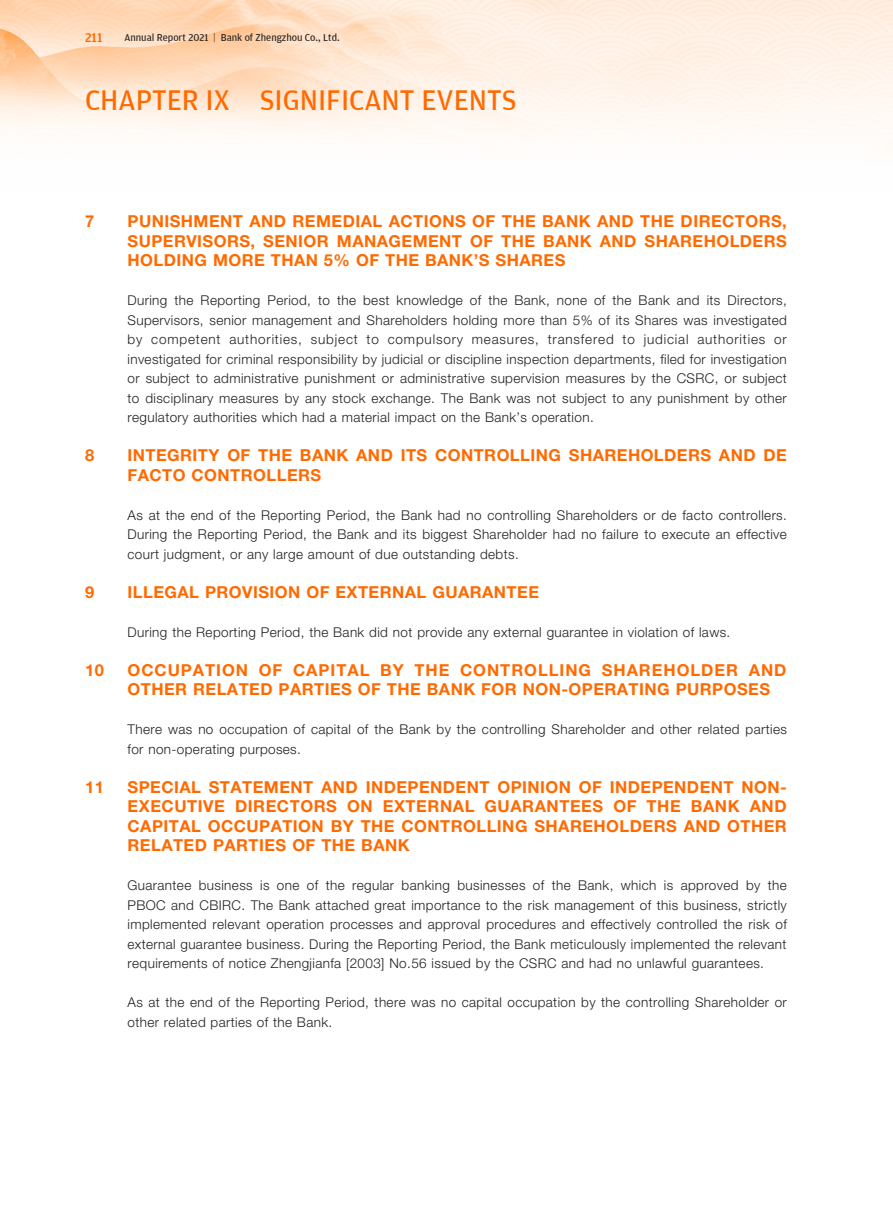
<style>
.page{position:relative;width:893px;height:1212px;background:#fff}
.page>*{position:absolute;margin:0;border:0;box-sizing:border-box;transform-origin:0 0}
.t1{font:30px "Amplitude";color:#ff6a00}
.t2{font:700 16.5px/19.5px "Helvetica Neue LT Std";letter-spacing:.03em;color:#ff6a00}
.t3{font:700 16.5px "Helvetica Neue LT Std";letter-spacing:.06em;color:#ff6a00}
.t4{font:300 13.5px/19.5px "Helvetica Neue LT Std";letter-spacing:.03em;color:#231f20}
.t5{font:300 13.5px "Helvetica Neue LT Std";letter-spacing:.06em;color:#231f20}
.t6{font:500 13.5px "Amplitude";color:#ff6a00}
.t7{font:10.5px "Amplitude";color:#231f20}
.t8{font:10.5px "Akkurat Light Pro";color:#231f20}
</style>
<div class="page">
<img style="left:0;top:0;width:893px;height:149px">
<p class="t6" style="left:85px;top:30px;width:19px">211</p>
<p class="t8" style="left:213px;top:32px;width:4px">|</p>
<p class="t7" style="left:221px;top:32px;width:120px">Bank of Zhengzhou Co., Ltd.</p>
<p class="t7" style="left:124px;top:32px;width:86px">Annual Report 2021</p>
<h1 class="t1" style="left:85px;top:83px;width:146px">CHAPTER IX</h1>
<h1 class="t1" style="left:260px;top:83px;width:258px">SIGNIFICANT EVENTS</h1>
<p class="t2" style="left:85px;top:211px;width:11px">7</p>
<p class="t2" style="left:128px;top:211px;width:661px">PUNISHMENT AND REMEDIAL ACTIONS OF THE BANK AND THE DIRECTORS,</p>
<p class="t2" style="left:128px;top:231px;width:439px">SUPERVISORS,<br>HOLDING MORE THAN 5% OF THE BANK S’ SHARES</p>
<p class="t2" style="left:263px;top:231px;width:67px">SENIOR</p>
<p class="t2" style="left:337px;top:231px;width:127px">MANAGEMENT</p>
<p class="t2" style="left:470px;top:231px;width:25px">OF</p>
<p class="t2" style="left:501px;top:231px;width:35px">THE</p>
<p class="t2" style="left:543px;top:231px;width:50px">BANK</p>
<p class="t2" style="left:600px;top:231px;width:38px">AND</p>
<p class="t2" style="left:645px;top:231px;width:144px">SHAREHOLDERS</p>
<p class="t2" style="left:85px;top:445px;width:11px">8</p>
<p class="t4" style="left:128px;top:291px;width:41px">During</p>
<p class="t4" style="left:128px;top:310px;width:661px">Supervisors, senior management and Shareholders holding more than 5% of its Shares was investigated</p>
<p class="t4" style="left:774px;top:329px;width:14px">or</p>
<p class="t4" style="left:175px;top:291px;width:21px">the</p>
<p class="t4" style="left:201px;top:291px;width:61px">Reporting</p>
<p class="t4" style="left:267px;top:291px;width:45px">Period,</p>
<p class="t4" style="left:337px;top:291px;width:21px">the</p>
<p class="t4" style="left:363px;top:291px;width:28px">best</p>
<p class="t4" style="left:397px;top:291px;width:68px">knowledge</p>
<p class="t4" style="left:470px;top:291px;width:13px">of</p>
<p class="t4" style="left:488px;top:291px;width:21px">the</p>
<p class="t4" style="left:514px;top:291px;width:37px">Bank,</p>
<p class="t4" style="left:594px;top:291px;width:13px">of</p>
<p class="t4" style="left:613px;top:291px;width:21px">the</p>
<p class="t4" style="left:639px;top:291px;width:33px">Bank</p>
<p class="t4" style="left:677px;top:291px;width:24px">and</p>
<p class="t4" style="left:707px;top:291px;width:15px">its</p>
<p class="t4" style="left:727px;top:291px;width:61px">Directors,</p>
<p class="t4" style="left:318px;top:291px;width:13px">to</p>
<p class="t4" style="left:557px;top:291px;width:32px">none</p>
<p class="t4" style="left:128px;top:329px;width:661px">by<br>investigated for criminal responsibility by judicial or discipline inspection departments, filed for investigation or subject to administrative punishment or administrative supervision measures by the CSRC, or subject to disciplinary measures by any stock exchange. The Bank was not subject to any punishment by other regulatory authorities which had a material impact on the Bank s’ operation.</p>
<p class="t2" style="left:763px;top:445px;width:25px">DE</p>
<p class="t5" style="left:229px;top:331px;width:74px">authorities,</p>
<p class="t5" style="left:311px;top:331px;width:48px">subject</p>
<p class="t5" style="left:388px;top:331px;width:77px">compulsory</p>
<p class="t5" style="left:548px;top:331px;width:67px">transfered</p>
<p class="t5" style="left:644px;top:331px;width:46px">judicial</p>
<p class="t5" style="left:697px;top:331px;width:70px">authorities</p>
<p class="t5" style="left:151px;top:331px;width:71px">competent</p>
<p class="t4" style="left:367px;top:329px;width:14px">to</p>
<p class="t4" style="left:623px;top:329px;width:14px">to</p>
<p class="t5" style="left:472px;top:331px;width:69px">measures,</p>
<p class="t2" style="left:128px;top:445px;width:93px">INTEGRITY</p>
<p class="t2" style="left:227px;top:445px;width:25px">OF</p>
<p class="t2" style="left:401px;top:445px;width:28px">ITS</p>
<p class="t2" style="left:435px;top:445px;width:127px">CONTROLLING</p>
<p class="t2" style="left:569px;top:445px;width:144px">SHAREHOLDERS</p>
<p class="t2" style="left:258px;top:445px;width:35px">THE</p>
<p class="t2" style="left:300px;top:445px;width:50px">BANK</p>
<p class="t2" style="left:356px;top:445px;width:38px">AND</p>
<p class="t2" style="left:719px;top:445px;width:38px">AND</p>
<p class="t2" style="left:85px;top:582px;width:11px">9</p>
<p class="t2" style="left:128px;top:465px;width:195px">FACTO CONTROLLERS</p>
<p class="t4" style="left:128px;top:505px;width:661px;text-align:justify">As at the end of the Reporting Period, the Bank had no controlling Shareholders or de facto controllers.<br>During the Reporting Period, the Bank and its biggest Shareholder had no failure to execute an effective court judgment, or any large amount of due outstanding debts.</p>
<p class="t2" style="left:128px;top:582px;width:413px">ILLEGAL PROVISION OF EXTERNAL GUARANTEE</p>
<p class="t4" style="left:128px;top:622px;width:604px">During the Reporting Period, the Bank did not provide any external guarantee in violation of laws.</p>
<p class="t2" style="left:85px;top:660px;width:20px">10</p>
<p class="t3" style="left:128px;top:660px;width:122px">OCCUPATION</p>
<p class="t2" style="left:259px;top:660px;width:25px">OF</p>
<p class="t3" style="left:293px;top:660px;width:78px">CAPITAL</p>
<p class="t2" style="left:380px;top:660px;width:25px">BY</p>
<p class="t2" style="left:414px;top:660px;width:36px">THE</p>
<p class="t3" style="left:460px;top:660px;width:133px">CONTROLLING</p>
<p class="t3" style="left:602px;top:660px;width:138px">SHAREHOLDER</p>
<p class="t2" style="left:749px;top:660px;width:39px">AND</p>
<p class="t2" style="left:128px;top:679px;width:644px">OTHER RELATED PARTIES OF THE BANK FOR NON-OPERATING PURPOSES</p>
<p class="t4" style="left:128px;top:720px;width:661px">There was no occupation of capital of the Bank by the controlling Shareholder and other related parties for non-operating purposes.</p>
<p class="t2" style="left:85px;top:777px;width:20px">11</p>
<p class="t2" style="left:128px;top:777px;width:75px">SPECIAL</p>
<p class="t2" style="left:209px;top:777px;width:106px">STATEMENT</p>
<p class="t2" style="left:321px;top:777px;width:38px">AND</p>
<p class="t2" style="left:366px;top:777px;width:125px">INDEPENDENT</p>
<p class="t2" style="left:497px;top:777px;width:75px">OPINION</p>
<p class="t2" style="left:579px;top:777px;width:25px">OF</p>
<p class="t2" style="left:610px;top:777px;width:125px">INDEPENDENT</p>
<p class="t2" style="left:741px;top:777px;width:47px">NON-</p>
<p class="t2" style="left:128px;top:796px;width:99px">EXECUTIVE</p>
<p class="t2" style="left:235px;top:796px;width:103px">DIRECTORS</p>
<p class="t2" style="left:347px;top:796px;width:27px">ON</p>
<p class="t2" style="left:383px;top:796px;width:93px">EXTERNAL</p>
<p class="t2" style="left:485px;top:796px;width:120px">GUARANTEES</p>
<p class="t2" style="left:613px;top:796px;width:25px">OF</p>
<p class="t2" style="left:647px;top:796px;width:36px">THE</p>
<p class="t2" style="left:691px;top:796px;width:50px">BANK</p>
<p class="t2" style="left:750px;top:796px;width:38px">AND</p>
<p class="t2" style="left:128px;top:816px;width:661px">CAPITAL OCCUPATION BY THE CONTROLLING SHAREHOLDERS AND OTHER<br>RELATED PARTIES OF THE BANK</p>
<p class="t4" style="left:768px;top:876px;width:21px">the</p>
<p class="t4" style="left:128px;top:876px;width:661px">Guarantee<br>PBOC and CBIRC. The Bank attached great importance to the risk management of this business, strictly implemented relevant operation processes and approval procedures and effectively controlled the risk of external guarantee business. During the Reporting Period, the Bank meticulously implemented the relevant requirements of notice Zhengjianfa [2003] No.56 issued by the CSRC and had no unlawful guarantees.</p>
<p class="t4" style="left:128px;top:992px;width:661px">As at the end of the Reporting Period, there was no capital occupation by the controlling Shareholder or other related parties of the Bank.</p>
<p class="t4" style="left:199px;top:876px;width:55px">business</p>
<p class="t4" style="left:260px;top:876px;width:11px">is</p>
<p class="t4" style="left:307px;top:876px;width:13px">of</p>
<p class="t4" style="left:326px;top:876px;width:21px">the</p>
<p class="t4" style="left:352px;top:876px;width:44px">regular</p>
<p class="t4" style="left:402px;top:876px;width:50px">banking</p>
<p class="t4" style="left:457px;top:876px;width:70px">businesses</p>
<p class="t4" style="left:533px;top:876px;width:13px">of</p>
<p class="t4" style="left:552px;top:876px;width:21px">the</p>
<p class="t4" style="left:578px;top:876px;width:37px">Bank,</p>
<p class="t4" style="left:621px;top:876px;width:37px">which</p>
<p class="t4" style="left:664px;top:876px;width:11px">is</p>
<p class="t4" style="left:681px;top:876px;width:59px">approved</p>
<p class="t4" style="left:746px;top:876px;width:16px">by</p>
<p class="t4" style="left:277px;top:876px;width:24px">one</p>
</div>
